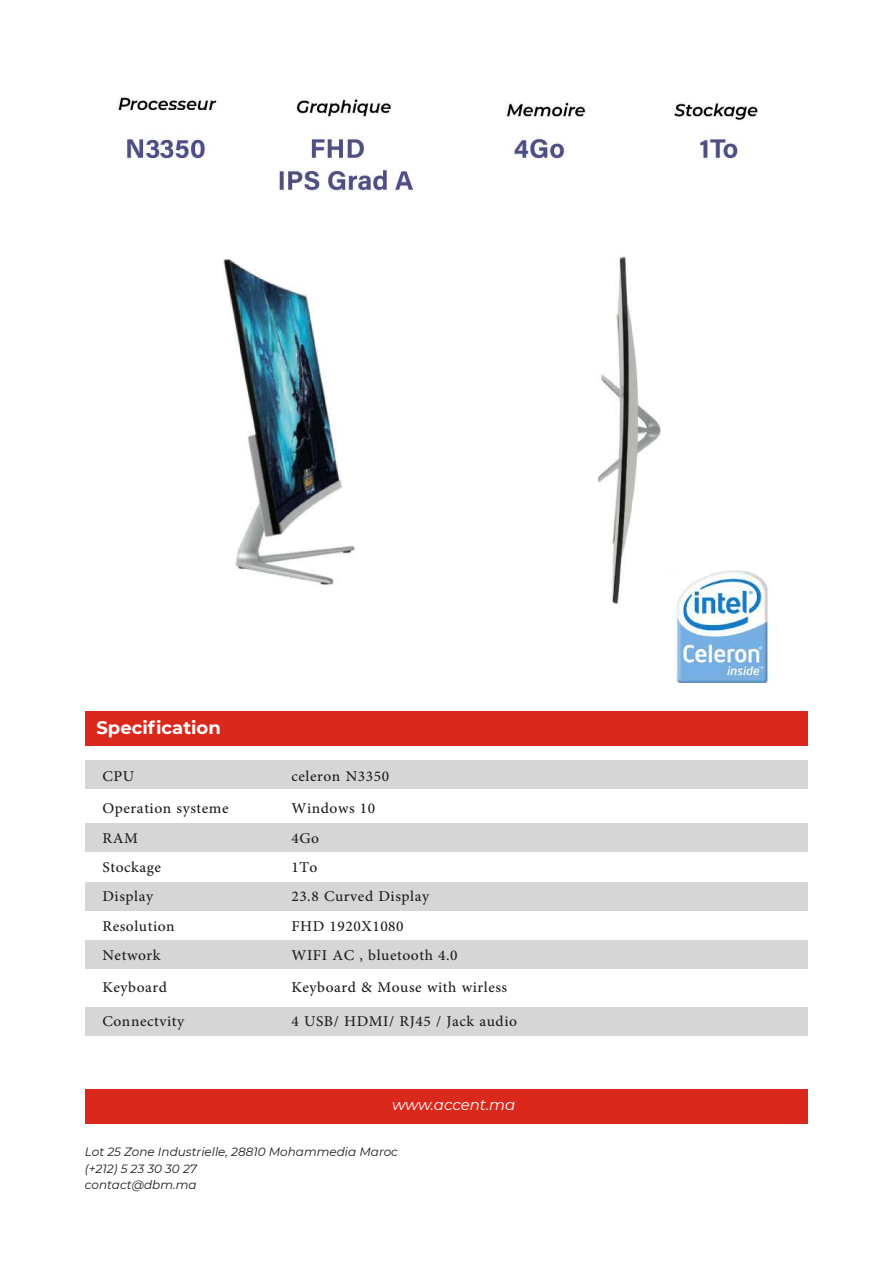
<style>
.page{position:relative;width:893px;height:1263px;background:#fff}
.page>*{position:absolute;margin:0;border:0;box-sizing:border-box;transform-origin:0 0}
.t1{font:21px "Adobe Arabic";letter-spacing:.025em;color:#1d1d1b}
.t2{font:700 18px "Montserrat";color:#fff}
.t3{font:italic 15px "Montserrat";color:#fff}
.t4{font:italic 12px/16.5px "Montserrat";color:#1d1d1b}
</style>
<div class="page">
<img style="left:674px;top:584px;width:96px;height:98px">
<div style="left:85px;top:711px;width:722px;height:34px;background:#da291c"></div>
<div style="left:85px;top:1089px;width:722px;height:35px;background:#da291c"></div>
<div style="left:85px;top:760px;width:722px;height:29px;background:#d6d6d6"></div>
<div style="left:85px;top:823px;width:722px;height:29px;background:#d6d6d6"></div>
<div style="left:85px;top:882px;width:722px;height:28px;background:#d6d6d6"></div>
<div style="left:85px;top:940px;width:722px;height:29px;background:#d6d6d6"></div>
<div style="left:85px;top:1007px;width:722px;height:29px;background:#d6d6d6"></div>
<img style="left:223px;top:256px;width:543px;height:373px">
<img style="left:118px;top:97px;width:640px;height:94px">
<p class="t2" style="left:96px;top:715px;width:126px">Specification</p>
<p class="t1" style="left:102px;top:761px;width:33px">CPU</p>
<p class="t1" style="left:291px;top:761px;width:99px">celeron N3350</p>
<p class="t1" style="left:102px;top:793px;width:128px">Operation systeme</p>
<p class="t1" style="left:291px;top:793px;width:85px">Windows 10</p>
<p class="t1" style="left:102px;top:823px;width:37px">RAM</p>
<p class="t1" style="left:291px;top:823px;width:29px">4Go</p>
<p class="t1" style="left:102px;top:853px;width:60px">Stockage</p>
<p class="t1" style="left:291px;top:853px;width:28px">1To</p>
<p class="t1" style="left:102px;top:882px;width:52px">Display</p>
<p class="t1" style="left:291px;top:882px;width:139px">23.8 Curved Display</p>
<p class="t1" style="left:102px;top:911px;width:74px">Resolution</p>
<p class="t1" style="left:291px;top:911px;width:114px">FHD 1920X1080</p>
<p class="t1" style="left:102px;top:940px;width:60px">Network</p>
<p class="t1" style="left:291px;top:940px;width:168px">WIFI AC , bluetooth 4.0</p>
<p class="t1" style="left:102px;top:972px;width:66px">Keyboard</p>
<p class="t1" style="left:291px;top:972px;width:217px">Keyboard &amp; Mouse with wirless</p>
<p class="t1" style="left:102px;top:1006px;width:83px">Connectvity</p>
<p class="t1" style="left:291px;top:1006px;width:227px">4 USB/ HDMI/ RJ45 / Jack audio</p>
<p class="t3" style="left:392px;top:1095px;width:125px">www.accent.ma</p>
<p class="t4" style="left:85px;top:1143px;width:314px">Lot 25 Zone Industrielle, 28810 Mohammedia Maroc (+212) 5 23 30 30 27<br>contact@dbm.ma</p>
</div>
